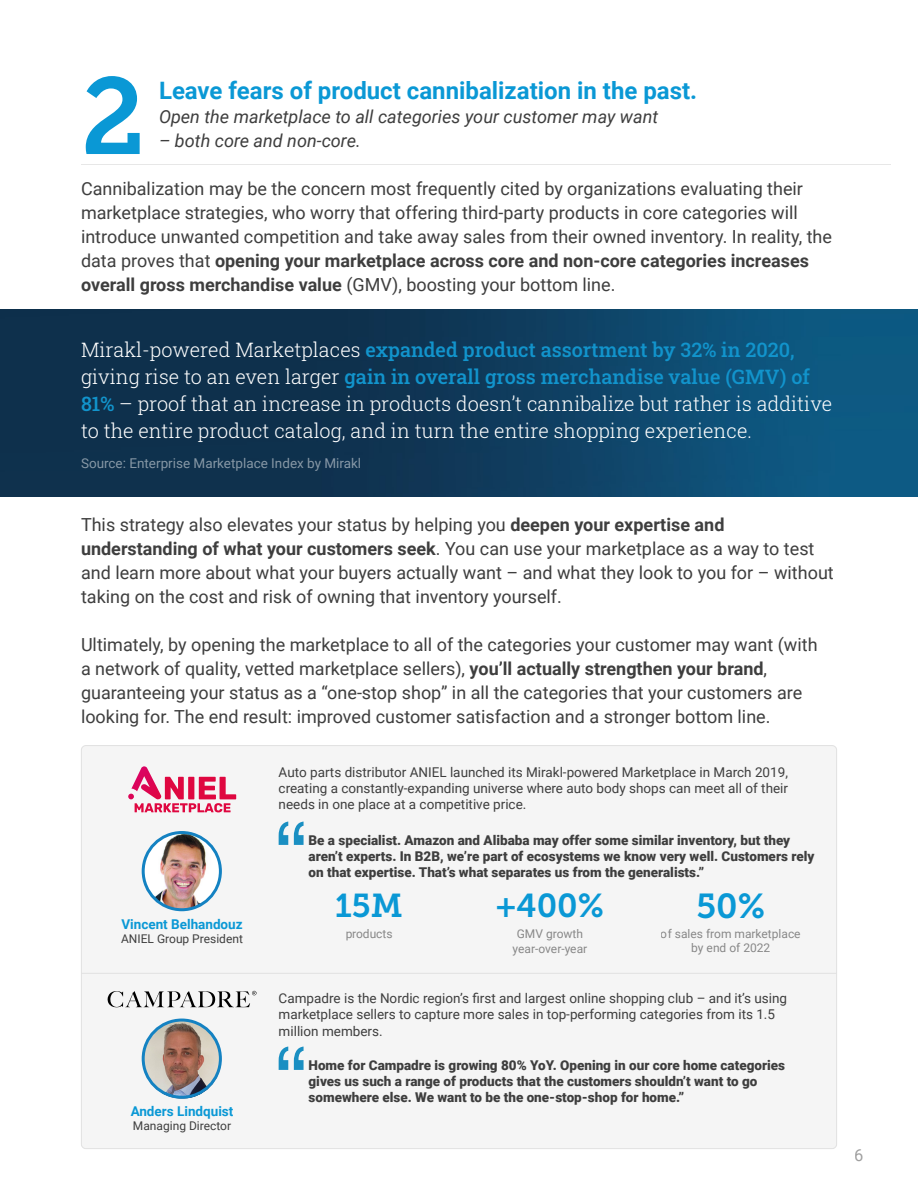
<style>
.page{position:relative;width:918px;height:1188px;background:#fff}
.page>*{position:absolute;margin:0;border:0;box-sizing:border-box;transform-origin:0 0}
.t1{font:108px "Museo Slab 700";color:#0a98d5}
.t2{font:34.5px "Museo Slab 700";color:#0a98d5}
.t3{font:33px "Museo Slab 700";color:#0a98d5}
.Numbered_Heading{font:700 24px "Roboto";color:#0a98d5}
.t4{font:300 19.8px/27px "Roboto Slab";color:#fff}
.t5{font:18px/24px "Roboto";color:#3e3e3e}
.t6{font:italic 18px "Roboto";color:#3e3e3e}
.t7{font:16.5px "Roboto";color:#3e3e3e}
.t8{font:900 13.5px/16.2px "Roboto";color:#3e3e3e}
.t9{font:13.5px/16.2px "Roboto";color:#3e3e3e}
.t10{font:13.5px "Roboto";color:#fff}
.t11{font:700 13.5px "Roboto";color:#0a98d5}
.t12{font:12px/15px "Roboto";color:#3e3e3e;text-align:center}
.s1{font-weight:700}
.s2{font-weight:500;color:#1294cc}
</style>
<div class="page">
<hr style="left:81px;top:164px;width:810px;height:1px;background:#000">
<img style="left:0;top:310px;width:917px;height:186px">
<div style="left:81px;top:746px;width:756px;height:403px;background:#f5f5f5;border-radius:4px"></div>
<svg style="left:128px;top:766px;width:108px;height:46px"></svg>
<img style="left:143px;top:832px;width:78px;height:77px;border-radius:39px">
<hr style="left:81px;top:973px;width:756px;height:1px;background:#e1e1e1">
<svg style="left:108px;top:991px;width:149px;height:16px"></svg>
<img style="left:143px;top:1021px;width:78px;height:77px;border-radius:39px">
<div style="left:142px;top:831px;width:80px;height:80px;border:3px solid #1482c2;border-radius:50%"></div>
<div style="left:142px;top:1019px;width:80px;height:80px;border:3px solid #1482c2;border-radius:50%"></div>
<svg style="left:279px;top:822px;width:9px;height:23px"></svg>
<svg style="left:294px;top:822px;width:10px;height:23px"></svg>
<svg style="left:279px;top:1047px;width:9px;height:23px"></svg>
<svg style="left:294px;top:1047px;width:10px;height:23px"></svg>
<p class="t1" style="left:81px;top:55px;width:66px">2</p>
<p class="Numbered_Heading" style="left:159px;top:74px;width:540px">Leave fears of product cannibalization in the past.</p>
<p class="t6" style="left:159px;top:104px;width:501px">Open the marketplace to all categories your customer may want</p>
<p class="t6" style="left:159px;top:128px;width:203px">– both core and non-core.</p>
<p class="t5" style="left:81px;top:176px;width:753px">Cannibalization may be the concern most frequently cited by organizations evaluating their marketplace strategies, who worry that offering third-party products in core categories will introduce unwanted competition and take away sales from their owned inventory. In reality, the data proves that <span class="s1">opening your marketplace across core and non-core categories increases overall gross merchandise value</span> (GMV), boosting your bottom line.</p>
<p class="t4" style="left:81px;top:336px;width:753px">Mirakl-powered Marketplaces <span class="s2">expanded product assortment by 32% in 2020, </span>giving rise to an even larger <span class="s2">gain in overall gross merchandise value (GMV) of 81%</span> – proof that an increase in products doesn’t cannibalize but rather is additive to the entire product catalog, and in turn the entire shopping experience.</p>
<p class="t10" style="left:81px;top:454px;width:282px">Source: Enterprise Marketplace Index by Mirakl</p>
<p class="t5" style="left:81px;top:512px;width:754px">This strategy also elevates your status by helping you <span class="s1">deepen your expertise and understanding of what your customers seek</span>. You can use your marketplace as a way to test and learn more about what your buyers actually want – and what they look to you for – without taking on the cost and risk of owning that inventory yourself.</p>
<p class="t5" style="left:81px;top:632px;width:738px">Ultimately, by opening the marketplace to all of the categories your customer may want (with a network of quality, vetted marketplace sellers), <span class="s1">you’ll actually strengthen your brand</span>, guaranteeing your status as a “one-stop shop” in all the categories that your customers are looking for. The end result: improved customer satisfaction and a stronger bottom line.</p>
<p class="t11" style="left:121px;top:914px;width:123px">Vincent Belhandouz</p>
<p class="t12" style="left:121px;top:931px;width:123px">ANIEL Group President</p>
<p class="t11" style="left:131px;top:1102px;width:104px">Anders Lindquist</p>
<p class="t12" style="left:133px;top:1118px;width:100px">Managing Director</p>
<p class="t9" style="left:279px;top:763px;width:511px">Auto parts distributor ANIEL launched its Mirakl-powered Marketplace in March 2019,</p>
<p class="t9" style="left:279px;top:779px;width:511px">creating a constantly-expanding universe where auto body shops can meet all of their needs in one place at a competitive price.</p>
<p class="t8" style="left:309px;top:831px;width:507px">Be a specialist. Amazon and Alibaba may offer some similar inventory, but they aren’t experts. In B2B, we’re part of ecosystems we know very well. Customers rely on that expertise. That’s what separates us from the generalists.”</p>
<p class="t3" style="left:335px;top:887px;width:69px">15M</p>
<p class="t12" style="left:345px;top:926px;width:49px">products</p>
<p class="t3" style="left:496px;top:887px;width:109px">+400%</p>
<p class="t12" style="left:513px;top:926px;width:76px">GMV growth year-over-year</p>
<p class="t2" style="left:697px;top:887px;width:70px">50%</p>
<p class="t12" style="left:661px;top:926px;width:141px;line-height:14.4px">of sales from marketplace by end of 2022</p>
<p class="t9" style="left:279px;top:990px;width:510px">Campadre is the Nordic region’s first and largest online shopping club – and it’s using marketplace sellers to capture more sales in top-performing categories from its 1.5</p>
<p class="t9" style="left:279px;top:1022px;width:106px">million members.</p>
<p class="t8" style="left:309px;top:1056px;width:478px">Home for Campadre is growing 80% YoY. Opening in our core home categories gives us such a range of products that the customers shouldn’t want to go</p>
<p class="t8" style="left:309px;top:1089px;width:377px">somewhere else. We want to be the one-stop-shop for home.”</p>
<p class="t7" style="left:855px;top:1144px;width:11px">6</p>
</div>
